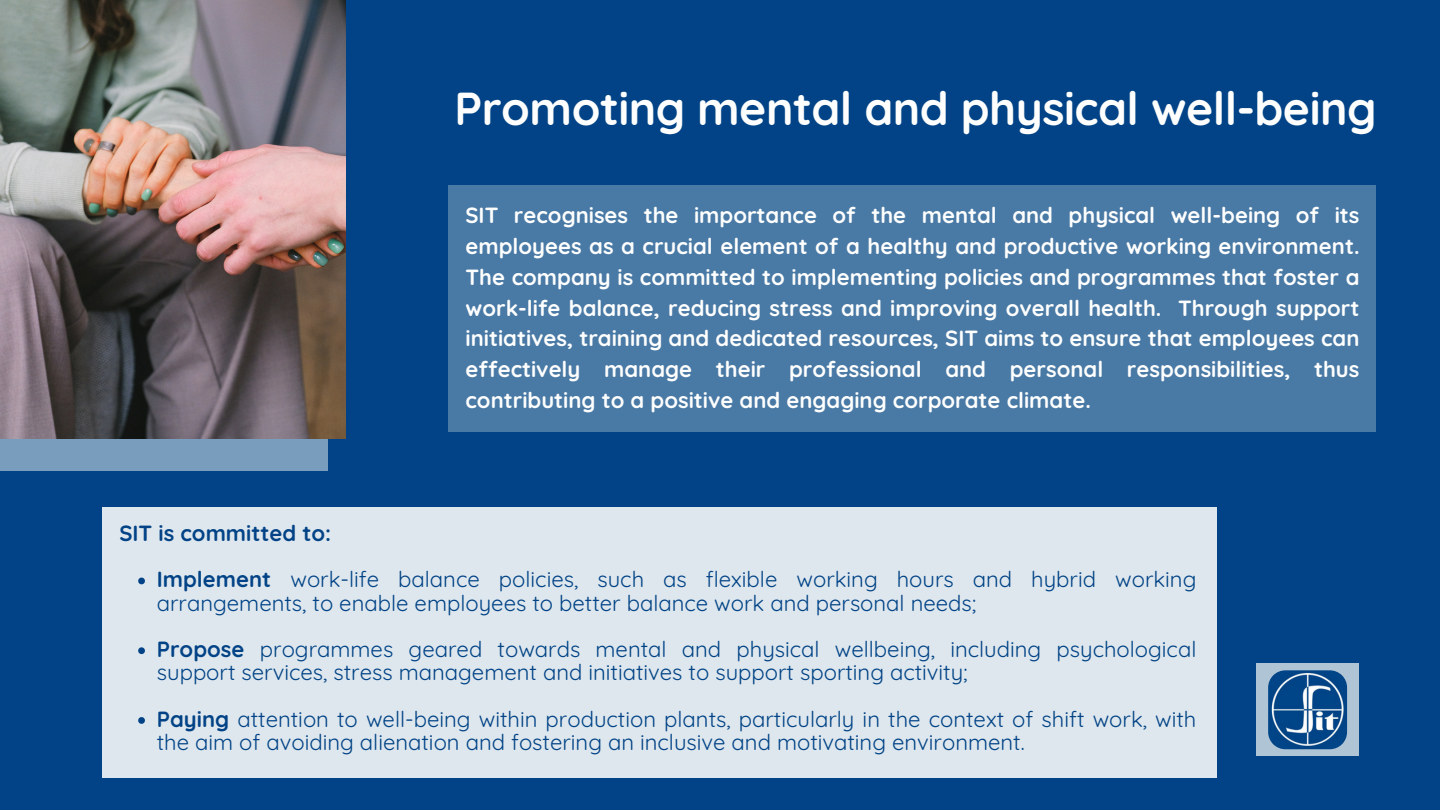
<style>
.page{position:relative;width:1440px;height:810px;background:#014386}
.page>*{position:absolute;margin:0;border:0;box-sizing:border-box;transform-origin:0 0}
.t1{font:700 46.2px "Quicksand";letter-spacing:-.01em;color:#fdfefd}
.t2{font:700 22px/30.8px "Quicksand";color:#fdfefd;text-align:justify}
.t3{font:22px/23.2px "Quicksand";color:#014386}
.t4{font:700 22px "Quicksand";color:#014386}
.s1{font-weight:700}
</style>
<div class="page">
<div style="left:1256px;top:663px;width:103px;height:93px;background:#afc4d5"></div>
<img style="left:1268px;top:670px;width:79px;height:79px">
<div style="left:0;top:0;width:328px;height:470px;background:#799dbc"></div>
<img style="left:0;top:0;width:346px;height:439px">
<div style="left:448px;top:185px;width:928px;height:247px;background:#4979a5"></div>
<div style="left:102px;top:508px;width:1115px;height:270px;background:#dee7ed"></div>
<svg style="left:138px;top:578px;width:7px;height:6px"></svg>
<svg style="left:138px;top:647px;width:7px;height:7px"></svg>
<svg style="left:138px;top:717px;width:7px;height:7px"></svg>
<h2 class="t1" style="left:454px;top:79px;width:924px">Promoting mental and physical well-being</h2>
<h1 class="t2" style="left:466px;top:200px;width:895px">SIT recognises the importance of the mental and physical well-being of its employees as a crucial element of a healthy and productive working environment.<br>The company is committed to implementing policies and programmes that foster a work-life balance, reducing stress and improving overall health. Through support initiatives, training and dedicated resources, SIT aims to ensure that employees can effectively manage their professional and personal responsibilities, thus contributing to a positive and engaging corporate climate.</h1>
<h2 class="t4" style="left:119px;top:519px;width:213px">SIT is committed to:</h2>
<p class="t3" style="left:157px;top:567px;width:1041px"><span class="s1">Implement</span> work-life balance policies, such as flexible working hours and hybrid working arrangements, to enable employees to better balance work and personal needs;</p>
<p class="t3" style="left:157px;top:637px;width:1041px"><span class="s1">Propose</span> programmes geared towards mental and physical wellbeing, including psychological support services, stress management and initiatives to support sporting activity;</p>
<p class="t3" style="left:157px;top:707px;width:1041px"><span class="s1">Paying</span> attention to well-being within production plants, particularly in the context of shift work, with the aim of avoiding alienation and fostering an inclusive and motivating environment.</p>
</div>
